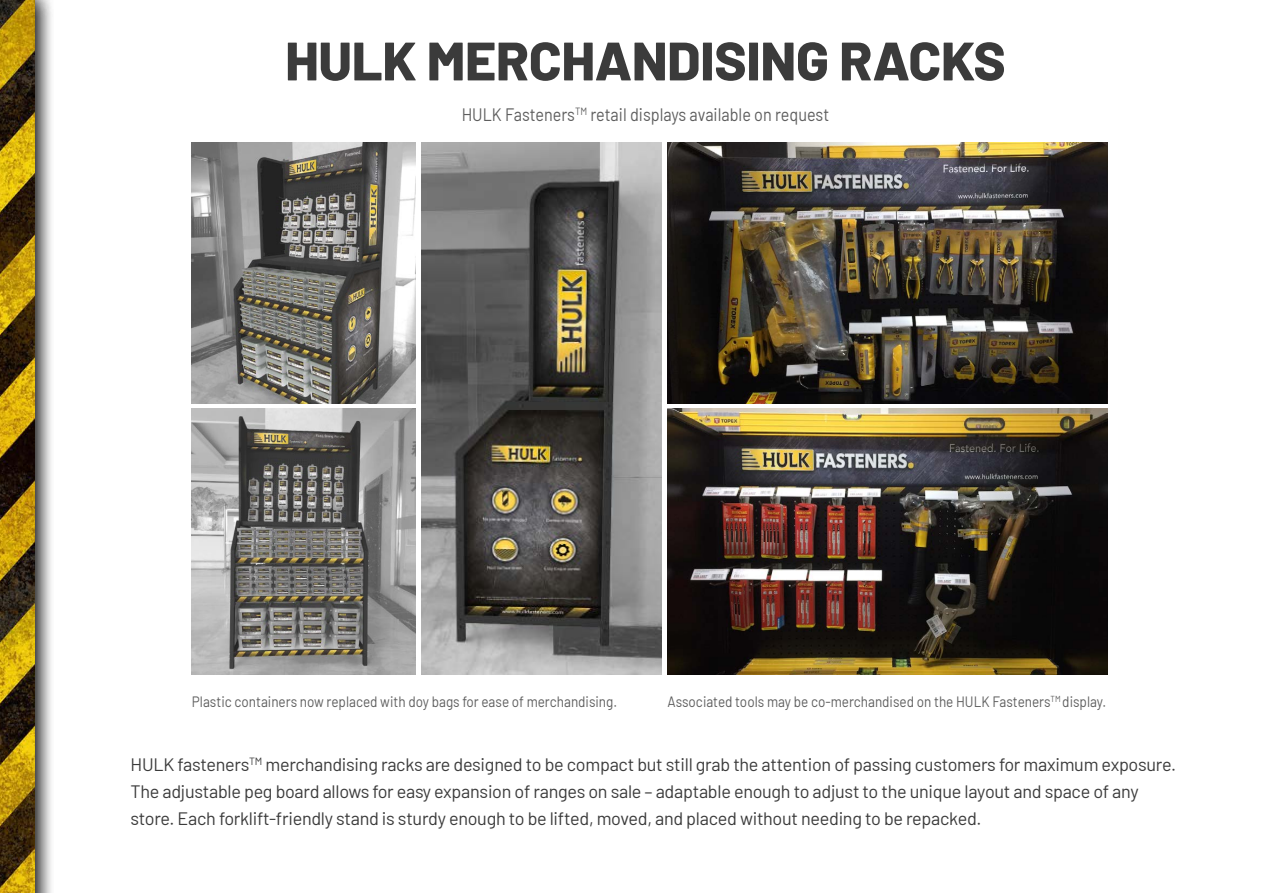
<style>
.page{position:relative;width:1263px;height:893px;background:#fff}
.page>*{position:absolute;margin:0;border:0;box-sizing:border-box;transform-origin:0 0}
.t1{font:800 54px "Barlow";letter-spacing:-.005em;color:#3b3b3b}
.t2{font:18px/27px "Barlow";letter-spacing:-.015em;color:#3b3b3b}
.t3{font:18px "Barlow";color:#5e5e5e;scale:.9 1}
.t4{font:15px "Barlow";color:#5e5e5e;scale:.9 1}
</style>
<div class="page">
<div style="left:0;top:0;width:55px;height:893px;background:#000;opacity:.75"></div>
<img style="left:422px;top:142px;width:239px;height:533px">
<img style="left:192px;top:142px;width:223px;height:261px">
<img style="left:192px;top:409px;width:223px;height:266px">
<img style="left:668px;top:142px;width:440px;height:261px">
<img style="left:668px;top:409px;width:440px;height:266px">
<h1 class="t1" style="left:285px;top:30px;width:722px">HULK MERCHANDISING RACKS</h1>
<p class="t3" style="left:462px;top:108px;width:410px">HULK Fasteners<sup>TM</sup> retail displays available on request</p>
<p class="t4" style="left:192px;top:691px;width:474px">Plastic containers now replaced with doy bags for ease of merchandising.</p>
<p class="t4" style="left:668px;top:691px;width:489px">Associated tools may be co-merchandised on the HULK Fasteners<sup>TM</sup> display.</p>
<p class="t2" style="left:130px;top:752px;width:1047px">HULK fasteners<sup>TM</sup> merchandising racks are designed to be compact but still grab the attention of passing customers for maximum exposure.<br>The adjustable peg board allows for easy expansion of ranges on sale – adaptable enough to adjust to the unique layout and space of any store. Each forklift-friendly stand is sturdy enough to be lifted, moved, and placed without needing to be repacked.</p>
</div>
